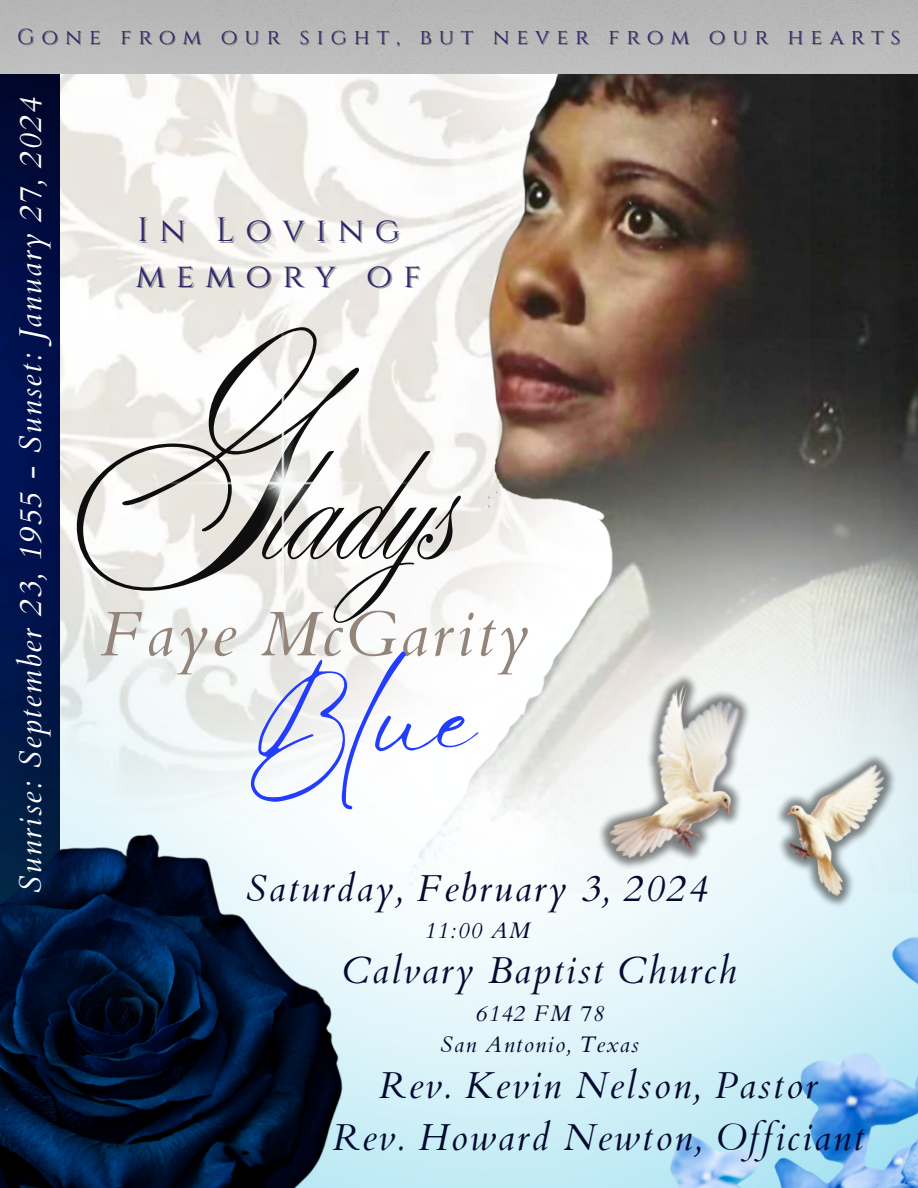
<style>
.page{position:relative;width:918px;height:1188px;background:#fff}
.page>*{position:absolute;margin:0;border:0;box-sizing:border-box;transform-origin:0 0}
.t1{font:334.05px "Symphony Pro";color:#0e0e0e}
.t2{font:166.95px "Symphony Pro";color:#0e0e0e}
.t3{font:111.9px "Eyesome Script";color:#233dff}
.t4{font:italic 63px "Cardo";letter-spacing:.055em;color:#94857b}
.t5{font:italic 37.5px "Cardo";letter-spacing:.055em;color:#050a30}
.t6{font:33.75px "Cinzel";letter-spacing:.32em;color:#2e266d}
.t7{font:italic 31.5px "Cardo";letter-spacing:.055em;color:#fff}
.t8{font:italic 22.5px "Cardo";letter-spacing:.055em;color:#050a30}
.t9{font:21.6px "Cinzel";letter-spacing:.32em;color:#2e266d}
</style>
<div class="page">
<img style="left:60px;top:73px;width:242px;height:453px">
<img style="left:302px;top:73px;width:616px;height:266px">
<img style="left:0;top:73px;width:60px;height:453px">
<img style="left:440px;top:339px;width:478px;height:187px">
<img style="left:0;top:526px;width:918px;height:662px">
<img style="left:0;top:807px;width:381px;height:381px">
<img style="left:465px;top:807px;width:453px;height:381px">
<img style="left:503px;top:594px;width:415px;height:429px">
<img style="left:124px;top:297px;width:316px;height:378px">
<p class="t9" style="left:17px;top:23px;width:885px">Gone from our sight, but never from our hearts</p>
<h4 class="t7" style="left:10px;top:893px;width:797px;rotate:-90deg">Sunrise: September 23, 1955 - Sunset: January 27, 2024</h4>
<p class="t6" style="left:137px;top:208px;width:264px">In Loving</p>
<h2 class="t6" style="left:136px;top:254px;width:287px">memory of</h2>
<p class="t1" style="left:95px;top:368px;width:194px">G</p>
<p class="t2" style="left:269px;top:451px;width:192px">ladys</p>
<p class="t4" style="left:101px;top:593px;width:429px">Faye McGarity</p>
<p class="t3" style="left:245px;top:648px;width:233px">Blue</p>
<p class="t5" style="left:246px;top:863px;width:462px">Saturday, February 3, 2024</p>
<p class="t8" style="left:424px;top:915px;width:107px">11:00 AM</p>
<h4 class="t5" style="left:342px;top:946px;width:396px">Calvary Baptist Church</h4>
<h4 class="t8" style="left:475px;top:998px;width:130px">6142 FM 78</h4>
<p class="t8" style="left:441px;top:1030px;width:200px">San Antonio, Texas</p>
<h4 class="t5" style="left:379px;top:1061px;width:440px">Rev. Kevin Nelson, Pastor</h4>
<p class="t5" style="left:332px;top:1112px;width:533px">Rev. Howard Newton, Officiant</p>
</div>
